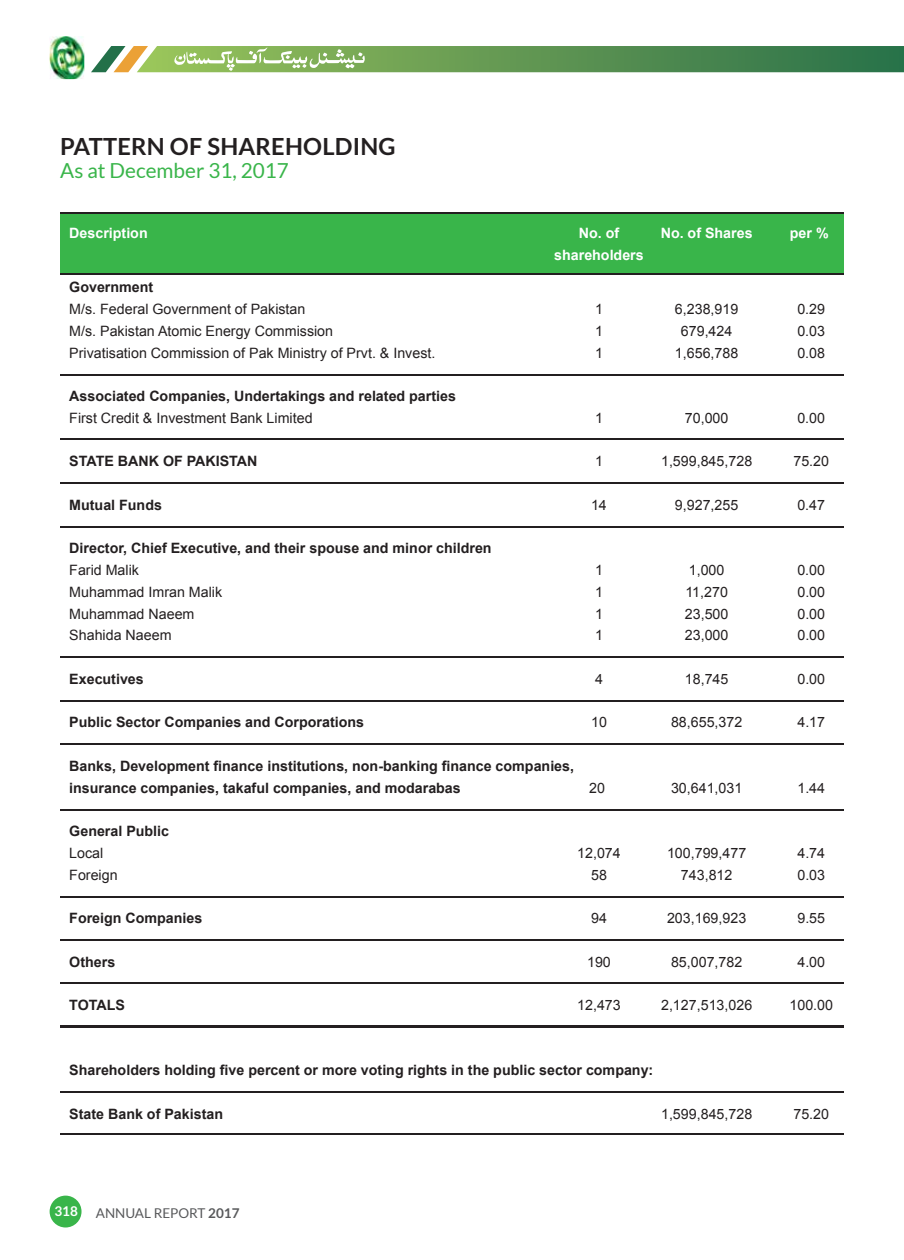
<style>
.page{position:relative;width:904px;height:1260px;background:#fff}
.page>*{position:absolute;margin:0;border:0;box-sizing:border-box;transform-origin:0 0}
.t1{font:700 23.7px "Lato";letter-spacing:.01em;color:#231f20}
.t2{font:20.7px "Lato";color:#39b54a}
.t3{font:14.25px "Arial";color:#231f20}
.t4{font:700 14.25px/21.8px "Arial";color:#231f20}
.t5{font:700 14.25px "Arial";color:#fff}
.t6{font:13.5px "Lato";color:#58595b}
.t7{font:700 13.5px "Lato";color:#fff}
.s1{font-weight:700}
</style>
<div class="page">
<div style="left:60px;top:213px;width:783px;height:61px;background:#39b54a"></div>
<hr style="left:60px;top:213px;width:783px;height:1px;background:#231f20">
<hr style="left:60px;top:273px;width:783px;height:1px;background:#231f20">
<hr style="left:60px;top:375px;width:783px;height:1px;background:#231f20">
<hr style="left:60px;top:439px;width:783px;height:1px;background:#231f20">
<hr style="left:60px;top:482px;width:783px;height:2px;background:#231f20">
<hr style="left:60px;top:526px;width:783px;height:2px;background:#231f20">
<hr style="left:60px;top:657px;width:783px;height:1px;background:#231f20">
<hr style="left:60px;top:701px;width:783px;height:1px;background:#231f20">
<hr style="left:60px;top:744px;width:783px;height:1px;background:#231f20">
<hr style="left:60px;top:809px;width:783px;height:1px;background:#231f20">
<hr style="left:60px;top:896px;width:783px;height:1px;background:#231f20">
<hr style="left:60px;top:939px;width:783px;height:2px;background:#231f20">
<hr style="left:60px;top:983px;width:783px;height:1px;background:#231f20">
<hr style="left:60px;top:1092px;width:783px;height:1px;background:#231f20">
<hr style="left:60px;top:1133px;width:783px;height:1px;background:#231f20">
<hr style="left:60px;top:1025px;width:783px;height:2px;background:#231f20">
<img style="left:50px;top:36px;width:34px;height:43px">
<svg style="left:91px;top:46px;width:812px;height:26px"></svg>
<div style="left:50px;top:1196px;width:31px;height:31px;background:#39b54a;border-radius:50%"></div>
<h1 class="t1" style="left:60px;top:132px;width:337px">PATTERN OF SHAREHOLDING</h1>
<h2 class="t2" style="left:60px;top:159px;width:230px">As at December 31, 2017</h2>
<p class="t5" style="left:69px;top:224px;width:80px">Description</p>
<p class="t5" style="left:578px;top:224px;width:42px">No. of</p>
<p class="t5" style="left:660px;top:224px;width:93px">No. of Shares</p>
<p class="t5" style="left:789px;top:224px;width:40px">per %</p>
<p class="t5" style="left:554px;top:246px;width:91px">shareholders</p>
<p class="t4" style="left:69px;top:277px;width:85px">Government</p>
<p class="t3" style="left:69px;top:300px;width:238px">M/s. Federal Government of Pakistan</p>
<p class="t3" style="left:595px;top:300px;width:9px">1</p>
<p class="t3" style="left:674px;top:300px;width:65px">6,238,919</p>
<p class="t3" style="left:797px;top:300px;width:29px">0.29</p>
<p class="t3" style="left:69px;top:322px;width:265px">M/s. Pakistan Atomic Energy Commission</p>
<p class="t3" style="left:595px;top:322px;width:9px">1</p>
<p class="t3" style="left:680px;top:322px;width:53px">679,424</p>
<p class="t3" style="left:797px;top:322px;width:29px">0.03</p>
<p class="t3" style="left:69px;top:343px;width:367px">Privatisation Commission of Pak Ministry of Prvt. &amp; Invest.</p>
<p class="t3" style="left:595px;top:343px;width:9px">1</p>
<p class="t3" style="left:674px;top:343px;width:65px">1,656,788</p>
<p class="t3" style="left:797px;top:343px;width:29px">0.08</p>
<p class="t4" style="left:69px;top:386px;width:388px">Associated Companies, Undertakings and related parties</p>
<p class="t3" style="left:69px;top:409px;width:245px">First Credit &amp; Investment Bank Limited</p>
<p class="t3" style="left:595px;top:409px;width:9px">1</p>
<p class="t3" style="left:684px;top:409px;width:45px">70,000</p>
<p class="t3" style="left:797px;top:409px;width:29px">0.00</p>
<p class="t4" style="left:69px;top:451px;width:190px">STATE BANK OF PAKISTAN</p>
<p class="t3" style="left:595px;top:452px;width:9px">1</p>
<p class="t3" style="left:661px;top:452px;width:93px">1,599,845,728</p>
<p class="t3" style="left:793px;top:452px;width:37px">75.20</p>
<p class="t4" style="left:69px;top:495px;width:94px">Mutual Funds</p>
<p class="t3" style="left:591px;top:496px;width:17px">14</p>
<p class="t3" style="left:674px;top:496px;width:65px">9,927,255</p>
<p class="t3" style="left:797px;top:496px;width:29px">0.47</p>
<p class="t4" style="left:69px;top:538px;width:424px">Director, Chief Executive, and their spouse and minor children</p>
<p class="t3" style="left:69px;top:561px;width:71px">Farid Malik</p>
<p class="t3" style="left:595px;top:561px;width:9px">1</p>
<p class="t3" style="left:688px;top:561px;width:37px">1,000</p>
<p class="t3" style="left:797px;top:561px;width:29px">0.00</p>
<p class="t3" style="left:69px;top:583px;width:154px">Muhammad Imran Malik</p>
<p class="t3" style="left:595px;top:583px;width:9px">1</p>
<p class="t3" style="left:685px;top:583px;width:44px">11,270</p>
<p class="t3" style="left:797px;top:583px;width:29px">0.00</p>
<p class="t3" style="left:69px;top:604px;width:127px">Muhammad Naeem</p>
<p class="t3" style="left:595px;top:604px;width:9px">1</p>
<p class="t3" style="left:684px;top:604px;width:45px">23,500</p>
<p class="t3" style="left:797px;top:604px;width:29px">0.00</p>
<p class="t3" style="left:69px;top:626px;width:104px">Shahida Naeem</p>
<p class="t3" style="left:595px;top:626px;width:9px">1</p>
<p class="t3" style="left:684px;top:626px;width:45px">23,000</p>
<p class="t3" style="left:797px;top:626px;width:29px">0.00</p>
<p class="t4" style="left:69px;top:668px;width:76px">Executives</p>
<p class="t3" style="left:595px;top:670px;width:9px">4</p>
<p class="t3" style="left:684px;top:670px;width:45px">18,745</p>
<p class="t3" style="left:797px;top:670px;width:29px">0.00</p>
<p class="t4" style="left:69px;top:712px;width:296px">Public Sector Companies and Corporations</p>
<p class="t3" style="left:591px;top:713px;width:17px">10</p>
<p class="t3" style="left:670px;top:713px;width:73px">88,655,372</p>
<p class="t3" style="left:797px;top:713px;width:29px">4.17</p>
<p class="t4" style="left:69px;top:755px;width:506px">Banks, Development finance institutions, non-banking finance companies, insurance companies, takaful companies, and modarabas</p>
<p class="t3" style="left:589px;top:778px;width:17px">20</p>
<p class="t3" style="left:670px;top:778px;width:73px">30,641,031</p>
<p class="t3" style="left:797px;top:778px;width:29px">1.44</p>
<p class="t4" style="left:69px;top:821px;width:101px">General Public</p>
<p class="t3" style="left:69px;top:844px;width:36px">Local</p>
<p class="t3" style="left:577px;top:844px;width:45px">12,074</p>
<p class="t3" style="left:667px;top:844px;width:81px">100,799,477</p>
<p class="t3" style="left:797px;top:844px;width:29px">4.74</p>
<p class="t3" style="left:69px;top:865px;width:50px">Foreign</p>
<p class="t3" style="left:591px;top:865px;width:17px">58</p>
<p class="t3" style="left:680px;top:865px;width:53px">743,812</p>
<p class="t3" style="left:797px;top:865px;width:29px">0.03</p>
<p class="t4" style="left:69px;top:908px;width:135px">Foreign Companies</p>
<p class="t3" style="left:591px;top:909px;width:17px">94</p>
<p class="t3" style="left:667px;top:909px;width:81px">203,169,923</p>
<p class="t3" style="left:797px;top:909px;width:29px">9.55</p>
<p class="t4" style="left:69px;top:951px;width:47px">Others</p>
<p class="t3" style="left:587px;top:952px;width:25px">190</p>
<p class="t3" style="left:670px;top:952px;width:73px">85,007,782</p>
<p class="t3" style="left:797px;top:952px;width:29px">4.00</p>
<p class="t4" style="left:69px;top:995px;width:57px">TOTALS</p>
<p class="t3" style="left:577px;top:996px;width:45px">12,473</p>
<p class="t3" style="left:661px;top:996px;width:93px">2,127,513,026</p>
<p class="t3" style="left:789px;top:996px;width:45px">100.00</p>
<p class="t4" style="left:69px;top:1060px;width:585px">Shareholders holding five percent or more voting rights in the public sector company:</p>
<p class="t4" style="left:69px;top:1103px;width:155px">State Bank of Pakistan</p>
<p class="t3" style="left:661px;top:1104px;width:93px">1,599,845,728</p>
<p class="t3" style="left:793px;top:1104px;width:37px">75.20</p>
<p class="t7" style="left:54px;top:1203px;width:25px">318</p>
<p class="t6" style="left:96px;top:1205px;width:145px">ANNUAL REPORT <span class="s1">2017</span></p>
</div>
